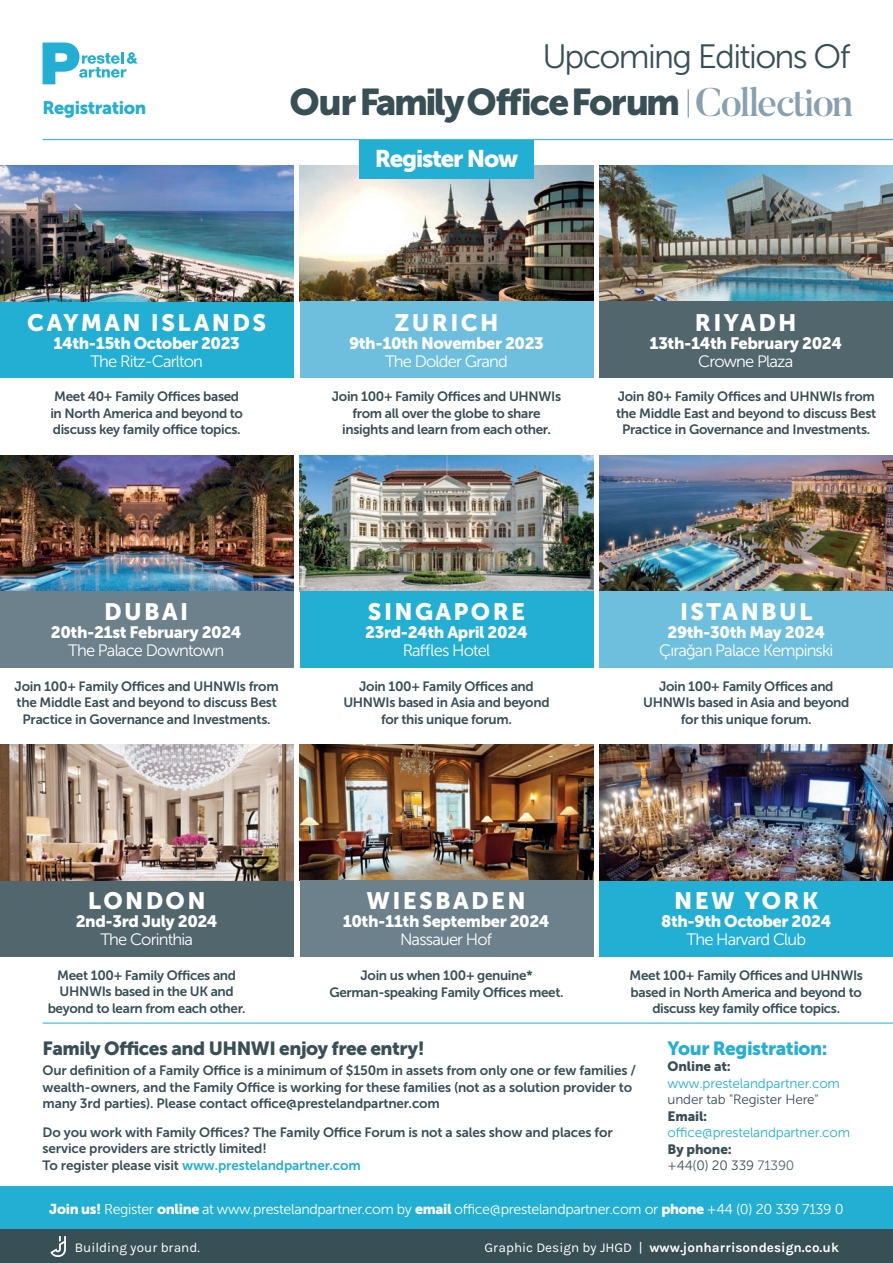
<style>
.page{position:relative;width:893px;height:1263px;background:#fff}
.page>*{position:absolute;margin:0;border:0;box-sizing:border-box;transform-origin:0 0}
.t1{font:37.05px "Museo Sans 900";letter-spacing:-.055em;color:#394f56}
.t2{font:33.75px "Museo Sans 300";letter-spacing:-.05em;color:#394f56}
.t3{font:24px "Museo Sans 900";letter-spacing:-.05em;color:#fff}
.t4{font:23.7px "Museo Sans 900";letter-spacing:.1em;color:#fff}
.t5{font:18.9px "Museo Sans 900";letter-spacing:-.025em;color:#394f56}
.t6{font:18.9px "Museo Sans 900";letter-spacing:-.025em;color:#23afd3}
.t7{font:18px "Museo Sans 900";letter-spacing:-.025em;color:#23afd3}
.t8{font:16.5px "Museo Sans 900";letter-spacing:-.025em;color:#fff}
.t9{font:16.5px "Museo Sans 300";letter-spacing:-.05em;color:#fff}
.t10{font:14.25px "Museo Sans 300";letter-spacing:-.025em;color:#fff}
.t11{font:13.5px/16.5px "Museo Sans 700";letter-spacing:-.02em;color:#394f56;text-align:center}
.t12{font:13.5px/16.5px "Museo Sans 300";letter-spacing:-.01em;color:#23afd3}
.t13{font:700 13.5px "Karla";color:#fff}
.t14{font:13.5px/16.5px "Museo Sans 300";letter-spacing:-.01em;color:#394f56}
.t15{font:13.5px "Karla";color:#fff}
.s1{font-family:"Butler";font-weight:500;font-size:39.6px;color:#88a0af}
.s2{color:#23afd3}
.s3{font-family:"Museo Sans 900";color:#394f56}
.s4{color:#394f56}
.s5{font-family:"Museo Sans 900"}
.s6{color:#52666e}
.s7{font-weight:400}
</style>
<div class="page">
<hr style="left:43px;top:1023px;width:850px;height:1px;background:#23afd3">
<div style="left:0;top:1229px;width:893px;height:34px;background:#394f56"></div>
<svg style="left:50px;top:1236px;width:16px;height:21px"></svg>
<div style="left:0;top:1186px;width:893px;height:43px;background:#23afd3"></div>
<svg style="left:43px;top:43px;width:95px;height:41px"></svg>
<hr style="left:43px;top:139px;width:850px;height:1px;background:#23afd3">
<svg style="left:688px;top:89px;width:1px;height:29px"></svg>
<img style="left:300px;top:166px;width:293px;height:136px">
<div style="left:300px;top:302px;width:293px;height:76px;background:#6ebfdd"></div>
<img style="left:0;top:455px;width:293px;height:136px">
<div style="left:0;top:591px;width:293px;height:77px;background:#6c818c"></div>
<img style="left:600px;top:166px;width:293px;height:136px">
<div style="left:600px;top:302px;width:293px;height:76px;background:#52666e"></div>
<img style="left:300px;top:744px;width:293px;height:136px">
<div style="left:300px;top:880px;width:293px;height:77px;background:#6c818c"></div>
<div style="left:600px;top:880px;width:293px;height:77px;background:#23afd3"></div>
<img style="left:600px;top:744px;width:293px;height:136px">
<div style="left:0;top:302px;width:293px;height:76px;background:#23afd3"></div>
<img style="left:0;top:166px;width:293px;height:136px">
<div style="left:0;top:880px;width:293px;height:77px;background:#52666e"></div>
<img style="left:0;top:744px;width:293px;height:136px">
<img style="left:300px;top:455px;width:293px;height:136px">
<div style="left:300px;top:591px;width:293px;height:77px;background:#23afd3"></div>
<img style="left:600px;top:455px;width:293px;height:136px">
<div style="left:600px;top:591px;width:293px;height:77px;background:#6ebfdd"></div>
<div style="left:359px;top:140px;width:175px;height:38px;background:#23afd3"></div>
<p class="t7" style="left:43px;top:98px;width:105px">Registration</p>
<p class="t2" style="left:542px;top:38px;width:309px">Upcoming Editions Of</p>
<p class="t1" style="left:290px;top:81px;width:565px">Our Family Office Forum <span class="s1">Collection</span></p>
<p class="t3" style="left:375px;top:145px;width:145px">Register Now</p>
<p class="t4" style="left:27px;top:309px;width:240px">CAYMAN ISLANDS</p>
<p class="t8" style="left:53px;top:334px;width:188px">14th-15th October 2023</p>
<p class="t9" style="left:90px;top:352px;width:114px">The Ritz-Carlton</p>
<p class="t11" style="left:50px;top:388px;width:194px;text-align:left">Meet 40+ Family Offices based in North America and beyond to discuss key family office topics.</p>
<p class="t4" style="left:394px;top:309px;width:106px">ZURICH</p>
<p class="t8" style="left:349px;top:334px;width:196px">9th-10th November 2023</p>
<p class="t9" style="left:385px;top:352px;width:124px">The Dolder Grand</p>
<p class="t11" style="left:332px;top:388px;width:231px">Join 100+ Family Offices and UHNWIs from all over the globe to share insights and learn from each other.</p>
<p class="t4" style="left:695px;top:309px;width:103px">RIYADH</p>
<p class="t8" style="left:650px;top:334px;width:194px">13th-14th February 2024</p>
<p class="t9" style="left:698px;top:352px;width:97px">Crowne Plaza</p>
<p class="t11" style="left:616px;top:388px;width:262px">Join 80+ Family Offices and UHNWIs from the Middle East and beyond to discuss Best<br>Practice in Governance and Investments.</p>
<p class="t4" style="left:104px;top:598px;width:86px">DUBAI</p>
<p class="t8" style="left:51px;top:623px;width:192px">20th-21st February 2024</p>
<p class="t9" style="left:68px;top:642px;width:158px">The Palace Downtown</p>
<p class="t11" style="left:15px;top:678px;width:266px">Join 100+ Family Offices and UHNWIs from the Middle East and beyond to discuss Best<br>Practice in Governance and Investments.</p>
<p class="t4" style="left:368px;top:598px;width:159px">SINGAPORE</p>
<p class="t8" style="left:365px;top:623px;width:164px">23rd-24th April 2024</p>
<p class="t9" style="left:403px;top:642px;width:89px">Raffles Hotel</p>
<p class="t11" style="left:343px;top:678px;width:208px">Join 100+ Family Offices and<br>UHNWIs based in Asia and beyond for this unique forum.</p>
<p class="t4" style="left:680px;top:598px;width:134px">ISTANBUL</p>
<p class="t8" style="left:667px;top:623px;width:159px">29th-30th May 2024</p>
<p class="t9" style="left:659px;top:642px;width:176px">Çırağan Palace Kempinski</p>
<p class="t11" style="left:643px;top:678px;width:208px">Join 100+ Family Offices and<br>UHNWIs based in Asia and beyond for this unique forum.</p>
<p class="t4" style="left:88px;top:888px;width:119px">LONDON</p>
<p class="t8" style="left:76px;top:912px;width:143px">2nd-3rd July 2024</p>
<p class="t9" style="left:100px;top:931px;width:94px">The Corinthia</p>
<p class="t11" style="left:48px;top:967px;width:199px">Meet 100+ Family Offices and<br>UHNWIs based in the UK and beyond to learn from each other.</p>
<p class="t4" style="left:367px;top:888px;width:161px">WIESBADEN</p>
<p class="t8" style="left:343px;top:912px;width:208px">10th-11th September 2024</p>
<p class="t9" style="left:400px;top:931px;width:94px">Nassauer Hof</p>
<p class="t11" style="left:329px;top:967px;width:236px">Join us when 100+ genuine*<br>German-speaking Family Offices meet.</p>
<p class="t4" style="left:674px;top:888px;width:146px">NEW YORK</p>
<p class="t8" style="left:661px;top:912px;width:172px">8th-9th October 2024</p>
<p class="t9" style="left:686px;top:931px;width:121px">The Harvard Club</p>
<p class="t11" style="left:630px;top:967px;width:235px">Meet 100+ Family Offices and UHNWIs based in North America and beyond to discuss key family office topics.</p>
<p class="t5" style="left:43px;top:1037px;width:384px">Family Offices and UHNWI enjoy free entry!</p>
<p class="t11" style="left:43px;top:1062px;width:595px;text-align:left">Our definition of a Family Office is a minimum of $150m in assets from only one or few families / wealth-owners, and the Family Office is working for these families (not as a solution provider to many 3rd parties). Please contact office@prestelandpartner.com</p>
<p class="t11" style="left:43px;top:1124px;width:572px;text-align:left">Do you work with Family Offices? The Family Office Forum is not a sales show and places for service providers are strictly limited!<br>To register please visit <span class="s2">www.prestelandpartner.com</span></p>
<p class="t6" style="left:668px;top:1037px;width:161px">Your Registration:</p>
<p class="t12" style="left:668px;top:1058px;width:174px"><span class="s3">Online at: </span>www.prestelandpartner.com <span class="s4">under tab "Register Here"<br></span><span class="s3">Email:</span></p>
<p class="t12" style="left:668px;top:1124px;width:184px">office@prestelandpartner.com</p>
<p class="t14" style="left:668px;top:1141px;width:128px"><span class="s5">By phone:<br></span>+44(0) 20 339 <span class="s6">71390</span></p>
<p class="t10" style="left:49px;top:1201px;width:796px"><span class="s5">Join us!</span> Register <span class="s5">online</span> at www.prestelandpartner.com by <span class="s5">email</span> office@prestelandpartner.com or <span class="s5">phone</span> +44 (0) 20 339 7139 0</p>
<p class="t15" style="left:75px;top:1240px;width:127px">Building your brand.</p>
<p class="t13" style="left:485px;top:1239px;width:356px"><span class="s7">Graphic Design by JHGD |</span> www.jonharrisondesign.co.uk</p>
</div>
